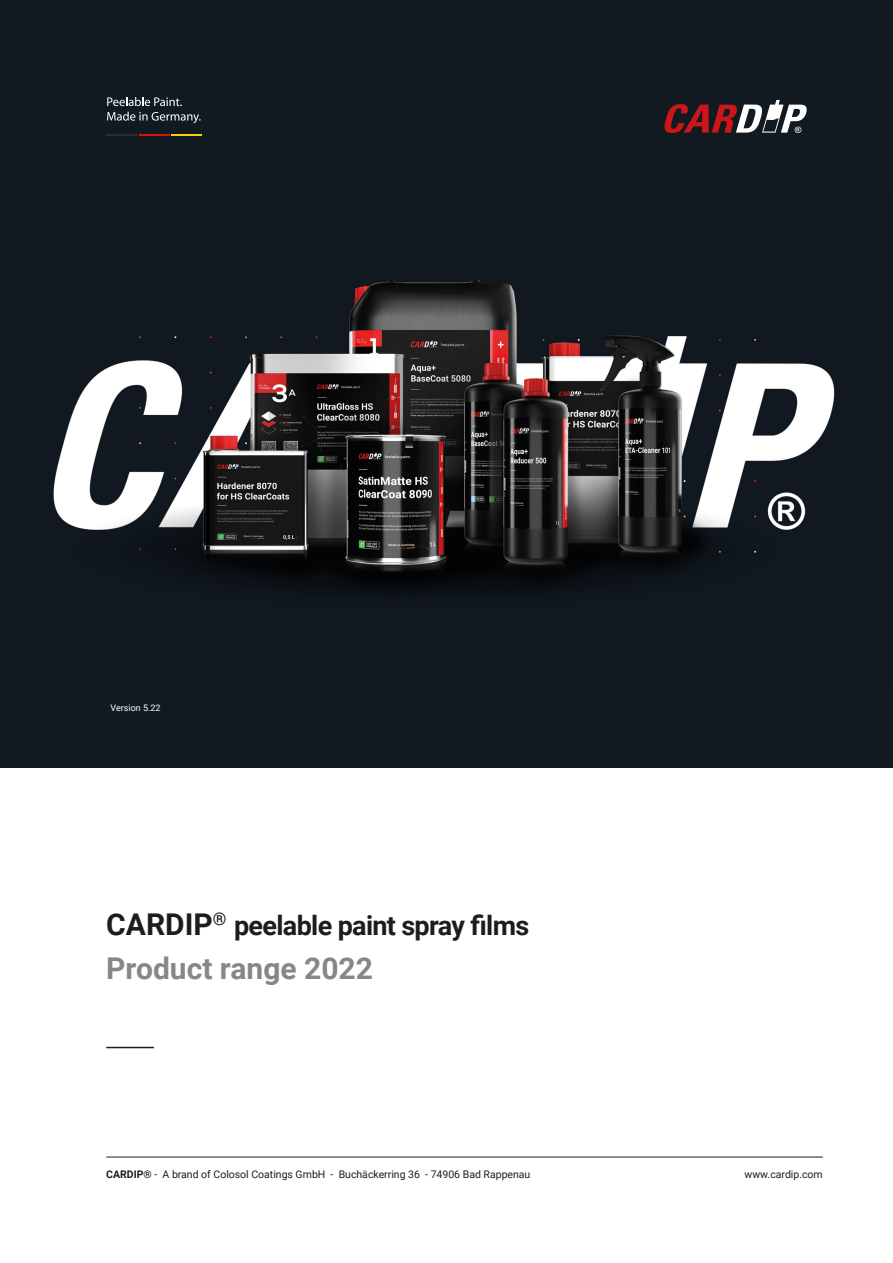
<style>
.page{position:relative;width:893px;height:1263px;background:#fff}
.page>*{position:absolute;margin:0;border:0;box-sizing:border-box;transform-origin:0 0}
.t1{font:700 30px "Roboto";color:#878787}
.t2{font:700 27px "Roboto";letter-spacing:-.025em;color:#1d1d1b}
.t3{font:10.5px "Roboto";color:#1d1d1b}
.t4{font:9px "Roboto";color:#fff}
.s1{font-size:30px}
.s2{font-weight:700}
</style>
<div class="page">
<div style="left:0;top:0;width:893px;height:767px;background:#111a21"></div>
<hr style="left:106px;top:1047px;width:48px;height:1px;background:#1d1d1b">
<hr style="left:106px;top:1157px;width:717px;height:1px;background:#1d1d1b">
<svg style="left:664px;top:100px;width:143px;height:33px"></svg>
<svg style="left:107px;top:97px;width:75px;height:9px"></svg>
<svg style="left:107px;top:112px;width:94px;height:11px"></svg>
<hr style="left:106px;top:134px;width:31px;height:2px;background:#3d3d3c">
<hr style="left:139px;top:134px;width:31px;height:2px;background:#dc0d15">
<hr style="left:171px;top:134px;width:31px;height:2px;background:#fece03">
<img style="left:53px;top:280px;width:782px;height:314px">
<p class="t4" style="left:111px;top:702px;width:52px">Version 5.22</p>
<p class="t2" style="left:106px;top:906px;width:424px"><span class="s1">CARDIP</span><sup>®</sup> peelable paint spray films</p>
<p class="t1" style="left:106px;top:947px;width:268px">Product range 2022</p>
<p class="t3" style="left:106px;top:1166px;width:426px"><span class="s2">CARDIP®</span> - A brand of Colosol Coatings GmbH - Buchäckerring 36 - 74906 Bad Rappenau</p>
<p class="t3" style="left:744px;top:1166px;width:80px">www.cardip.com</p>
</div>
